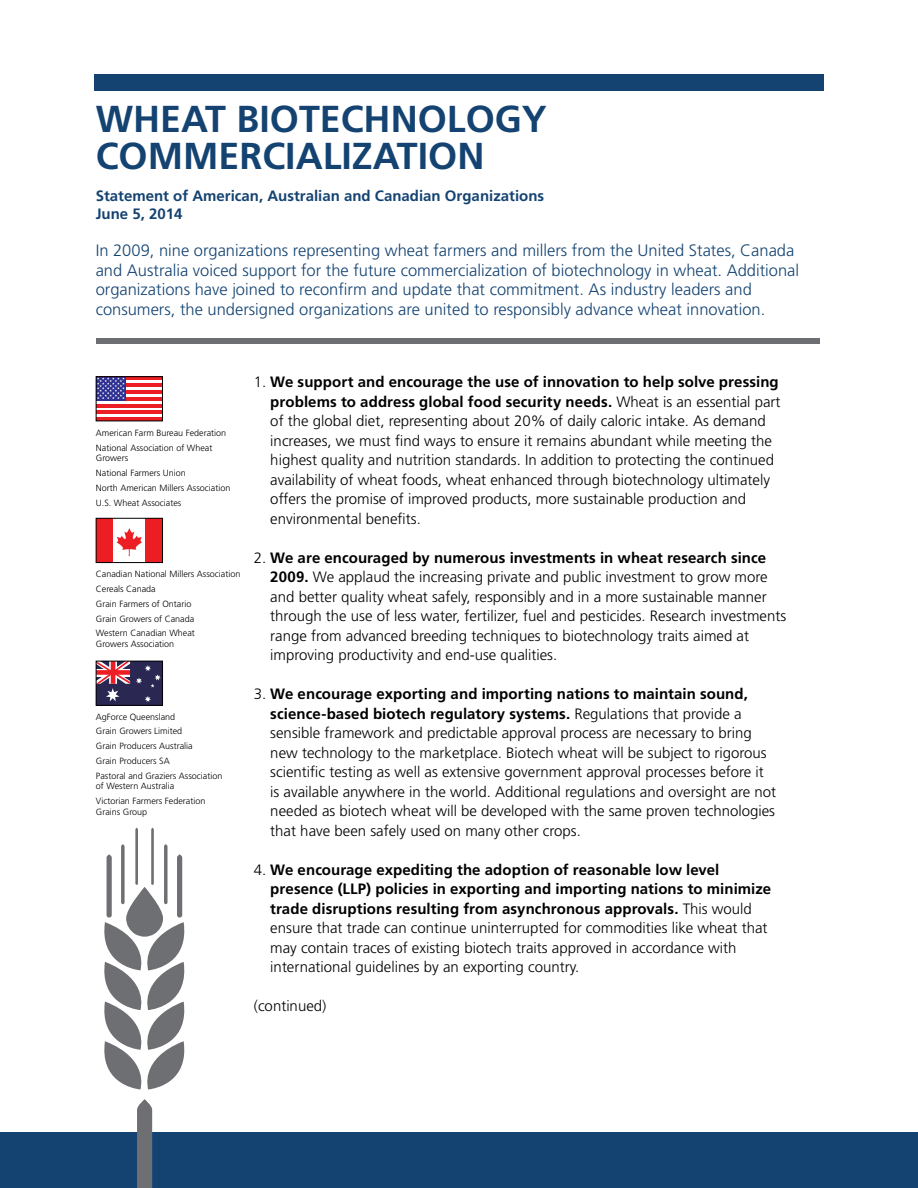
<style>
.page{position:relative;width:918px;height:1188px;background:#fff}
.page>*{position:absolute;margin:0;border:0;box-sizing:border-box;transform-origin:0 0}
.t1{font:700 37.5px/37.5px "Frutiger LT Std";color:#144372}
.t2{font:300 16.5px/19.5px "Frutiger LT Std";color:#144372}
.t3{font:300 15px/19.5px "Frutiger LT Std";color:#000}
.t4{font:700 15px/18px "Frutiger LT Std";color:#144372}
.t5{font:300 9px/14.9px "Frutiger LT Std";color:#000}
.s1{font-weight:700}
</style>
<div class="page">
<div style="left:94px;top:74px;width:730px;height:17px;background:#144372"></div>
<div style="left:96px;top:338px;width:723px;height:6px;background:#6d6e71"></div>
<div style="left:0;top:1133px;width:918px;height:55px;background:#144372"></div>
<svg style="left:98px;top:393px;width:63px;height:25px"></svg>
<hr style="left:96px;top:418px;width:66px;height:3px;background:#ed1d24">
<hr style="left:96px;top:411px;width:66px;height:3px;background:#ed1d24">
<hr style="left:96px;top:404px;width:66px;height:3px;background:#ed1d24">
<hr style="left:96px;top:397px;width:66px;height:3px;background:#ed1d24">
<hr style="left:96px;top:390px;width:66px;height:3px;background:#ed1d24">
<hr style="left:96px;top:383px;width:66px;height:4px;background:#ed1d24">
<hr style="left:96px;top:377px;width:66px;height:3px;background:#ed1d24">
<div style="left:96px;top:377px;width:30px;height:23px;background:#2e3092"></div>
<svg style="left:98px;top:378px;width:27px;height:21px"></svg>
<div style="left:96px;top:376px;width:67px;height:45px;border:1px solid #000"></div>
<svg style="left:116px;top:528px;width:26px;height:28px"></svg>
<div style="left:96px;top:518px;width:17px;height:45px;background:#ed1d24"></div>
<div style="left:146px;top:518px;width:17px;height:45px;background:#ed1d24"></div>
<div style="left:96px;top:518px;width:67px;height:45px;border:1px solid #000"></div>
<div style="left:96px;top:661px;width:67px;height:44px;background:#2a2753"></div>
<svg style="left:98px;top:663px;width:32px;height:38px"></svg>
<svg style="left:145px;top:696px;width:6px;height:6px"></svg>
<svg style="left:136px;top:665px;width:25px;height:22px"></svg>
<div style="left:96px;top:661px;width:67px;height:45px;border:1px solid #000"></div>
<svg style="left:104px;top:828px;width:81px;height:261px"></svg>
<svg style="left:137px;top:1099px;width:15px;height:89px"></svg>
<h1 class="t1" style="left:96px;top:100px;width:453px">Wheat Biotechnology<br>Commercialization</h1>
<p class="t4" style="left:96px;top:187px;width:450px">Statement of American, Australian and Canadian Organizations<br>June 5, 2014</p>
<p class="t2" style="left:96px;top:241px;width:705px">In 2009, nine organizations representing wheat farmers and millers from the United States, Canada and Australia voiced support for the future commercialization of biotechnology in wheat. Additional organizations have joined to reconfirm and update that commitment. As industry leaders and consumers, the undersigned organizations are united to responsibly advance wheat innovation.</p>
<p class="t5" style="left:96px;top:425px;width:132px">American Farm Bureau Federation<br>National Association of Wheat</p>
<p class="t5" style="left:96px;top:451px;width:136px">Growers<br>National Farmers Union<br>North American Millers Association<br>U.S. Wheat Associates</p>
<p class="t5" style="left:96px;top:567px;width:146px">Canadian National Millers Association<br>Cereals Canada<br>Grain Farmers of Ontario<br>Grain Growers of Canada<br>Western Canadian Wheat</p>
<p class="t5" style="left:96px;top:637px;width:80px">Growers Association</p>
<p class="t5" style="left:96px;top:709px;width:128px">AgForce Queensland<br>Grain Growers Limited<br>Grain Producers Australia<br>Grain Producers SA<br>Pastoral and Graziers Association</p>
<p class="t5" style="left:96px;top:779px;width:111px">of Western Australia<br>Victorian Farmers Federation</p>
<p class="t5" style="left:96px;top:804px;width:53px">Grains Group</p>
<p class="t3" style="left:270px;top:372px;width:512px;text-indent:-16px">1. <span class="s1">We support and encourage the use of innovation to help solve pressing problems to address global food security needs.</span> Wheat is an essential part of the global diet, representing about 20% of daily caloric intake. As demand increases, we must find ways to ensure it remains abundant while meeting the highest quality and nutrition standards. In addition to protecting the continued availability of wheat foods, wheat enhanced through biotechnology ultimately offers the promise of improved products, more sustainable production and environmental benefits.</p>
<p class="t3" style="left:270px;top:548px;width:517px;text-indent:-16px">2. <span class="s1">We are encouraged by numerous investments in wheat research since 2009.</span> We applaud the increasing private and public investment to grow more and better quality wheat safely, responsibly and in a more sustainable manner through the use of less water, fertilizer, fuel and pesticides. Research investments range from advanced breeding techniques to biotechnology traits aimed at improving productivity and end-use qualities.</p>
<p class="t3" style="left:270px;top:684px;width:507px;text-indent:-16px">3. <span class="s1">We encourage exporting and importing nations to maintain sound, science-based biotech regulatory systems.</span> Regulations that provide a sensible framework and predictable approval process are necessary to bring new technology to the marketplace. Biotech wheat will be subject to rigorous scientific testing as well as extensive government approval processes before it is available anywhere in the world. Additional regulations and oversight are not needed as biotech wheat will be developed with the same proven technologies that have been safely used on many other crops.</p>
<p class="t3" style="left:270px;top:860px;width:502px;text-indent:-16px">4. <span class="s1">We encourage expediting the adoption of reasonable low level presence (LLP) policies in exporting and importing nations to minimize trade disruptions resulting from asynchronous approvals.</span> This would ensure that trade can continue uninterrupted for commodities like wheat that may contain traces of existing biotech traits approved in accordance with international guidelines by an exporting country.</p>
<p class="t3" style="left:254px;top:996px;width:74px">(continued)</p>
</div>
